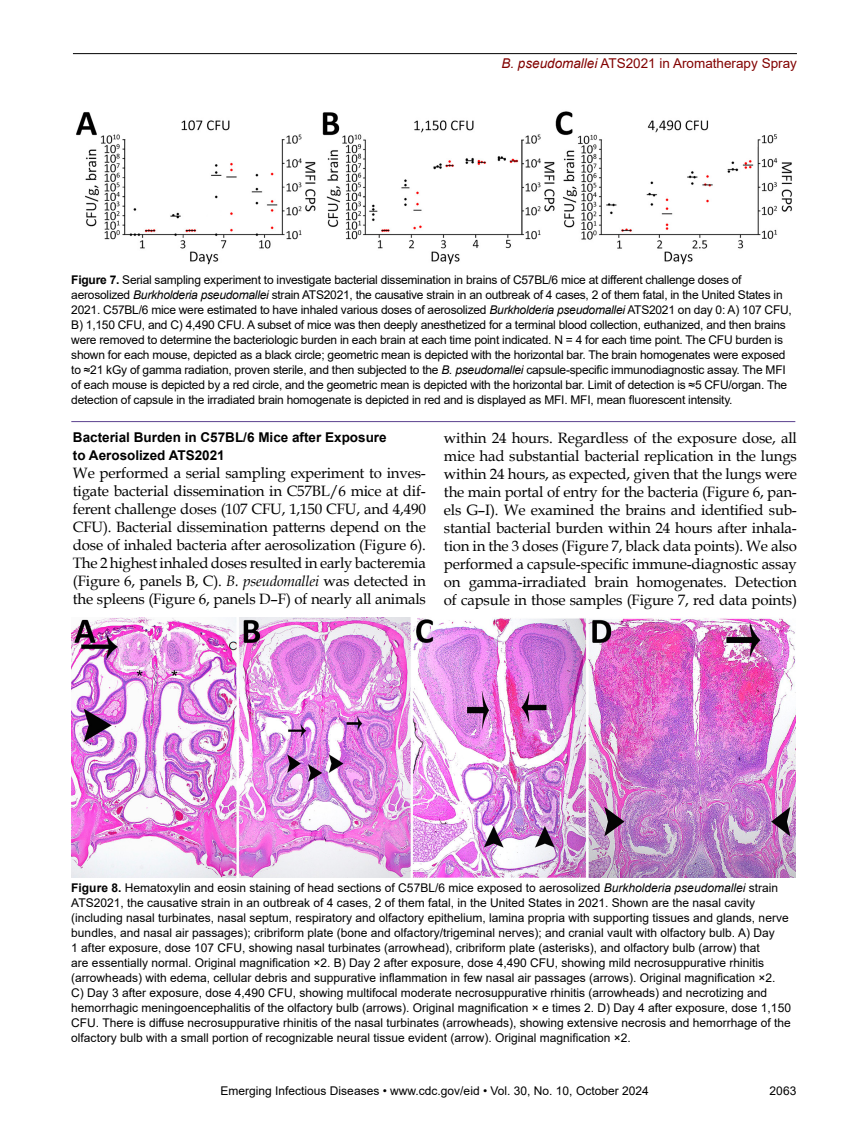
<style>
.page{position:relative;width:851px;height:1134px;background:#fff}
.page>*{position:absolute;margin:0;border:0;box-sizing:border-box;transform-origin:0 0}
.t1{font:15px/18px "Book Antiqua";letter-spacing:-.015em;color:#000;text-align:justify}
.t2{font:700 13.5px/18px "Arial";color:#000}
.t3{font:13.5px "Arial";color:#820200}
.t4{font:12px/15px "Arial";color:#000}
.t5{font:12px/15px "Arial";letter-spacing:-.02em;color:#000}
.s1{font-style:italic}
.s2{font-weight:700}
</style>
<div class="page">
<hr style="left:73px;top:53px;width:723px;height:1px;background:#000">
<img style="left:76px;top:111px;width:716px;height:154px">
<hr style="left:71px;top:421px;width:724px;height:1px;background:#5a408e">
<img style="left:71px;top:618px;width:724px;height:260px">
<p class="t3" style="left:501px;top:54px;width:297px"><span class="s1">B. pseudomallei</span> ATS2021 in Aromatherapy Spray</p>
<p class="t5" style="left:71px;top:272px;width:722px"><span class="s2">Figure 7.</span> Serial sampling experiment to investigate bacterial dissemination in brains of C57BL/6 mice at different challenge doses of aerosolized <span class="s1">Burkholderia pseudomallei</span> strain ATS2021, the causative strain in an outbreak of 4 cases, 2 of them fatal, in the United States in 2021. C57BL/6 mice were estimated to have inhaled various doses of aerosolized <span class="s1">Burkholderia pseudomallei</span> ATS2021 on day 0: A) 107 CFU, B) 1,150 CFU, and C) 4,490 CFU. A subset of mice was then deeply anesthetized for a terminal blood collection, euthanized, and then brains were removed to determine the bacteriologic burden in each brain at each time point indicated. N = 4 for each time point. The CFU burden is shown for each mouse, depicted as a black circle; geometric mean is depicted with the horizontal bar. The brain homogenates were exposed to ≈21 kGy of gamma radiation, proven sterile, and then subjected to the <span class="s1">B. pseudomallei</span> capsule-specific immunodiagnostic assay. The MFI of each mouse is depicted by a red circle, and the geometric mean is depicted with the horizontal bar. Limit of detection is ≈5 CFU/organ. The detection of capsule in the irradiated brain homogenate is depicted in red and is displayed as MFI. MFI, mean fluorescent intensity.</p>
<p class="t2" style="left:73px;top:428px;width:315px">Bacterial Burden in C57BL/6 Mice after Exposure to Aerosolized ATS2021</p>
<p class="t1" style="left:73px;top:463px;width:354px">We performed a serial sampling experiment to inves&shy;tigate bacterial dissemination in C57BL/6 mice at dif&shy;ferent challenge doses (107 CFU, 1,150 CFU, and 4,490<br>CFU). Bacterial dissemination patterns depend on the dose of inhaled bacteria after aerosolization (Figure 6).<br>The 2 highest inhaled doses resulted in early bacteremia (Figure 6, panels B, C). <span class="s1">B. pseudomallei</span> was detected in the spleens (Figure 6, panels D–F) of nearly all animals</p>
<p class="t1" style="left:444px;top:428px;width:354px">within 24 hours. Regardless of the exposure dose, all mice had substantial bacterial replication in the lungs within 24 hours, as expected, given that the lungs were the main portal of entry for the bacteria (Figure 6, pan&shy;els G–I). We examined the brains and identified sub&shy;stantial bacterial burden within 24 hours after inhala&shy;tion in the 3 doses (Figure 7, black data points). We also performed a capsule-specific immune-diagnostic assay on gamma-irradiated brain homogenates. Detection of capsule in those samples (Figure 7, red data points)</p>
<p class="t4" style="left:71px;top:880px;width:721px"><span class="s2">Figure 8.</span> Hematoxylin and eosin staining of head sections of C57BL/6 mice exposed to aerosolized <span class="s1">Burkholderia pseudomallei</span> strain ATS2021, the causative strain in an outbreak of 4 cases, 2 of them fatal, in the United States in 2021. Shown are the nasal cavity (including nasal turbinates, nasal septum, respiratory and olfactory epithelium, lamina propria with supporting tissues and glands, nerve bundles, and nasal air passages); cribriform plate (bone and olfactory/trigeminal nerves); and cranial vault with olfactory bulb. A) Day<br>1 after exposure, dose 107 CFU, showing nasal turbinates (arrowhead), cribriform plate (asterisks), and olfactory bulb (arrow) that<br>are essentially normal. Original magnification ×2. B) Day 2 after exposure, dose 4,490 CFU, showing mild necrosuppurative rhinitis (arrowheads) with edema, cellular debris and suppurative inflammation in few nasal air passages (arrows). Original magnification ×2.<br>C) Day 3 after exposure, dose 4,490 CFU, showing multifocal moderate necrosuppurative rhinitis (arrowheads) and necrotizing and hemorrhagic meningoencephalitis of the olfactory bulb (arrows). Original magnification × e times 2. D) Day 4 after exposure, dose 1,150<br>CFU. There is diffuse necrosuppurative rhinitis of the nasal turbinates (arrowheads), showing extensive necrosis and hemorrhage of the olfactory bulb with a small portion of recognizable neural tissue evident (arrow). Original magnification ×2.</p>
<p class="t4" style="left:220px;top:1084px;width:429px">Emerging Infectious Diseases • www.cdc.gov/eid • Vol. 30, No. 10, October 2024</p>
<p class="t4" style="left:769px;top:1084px;width:28px">2063</p>
</div>
